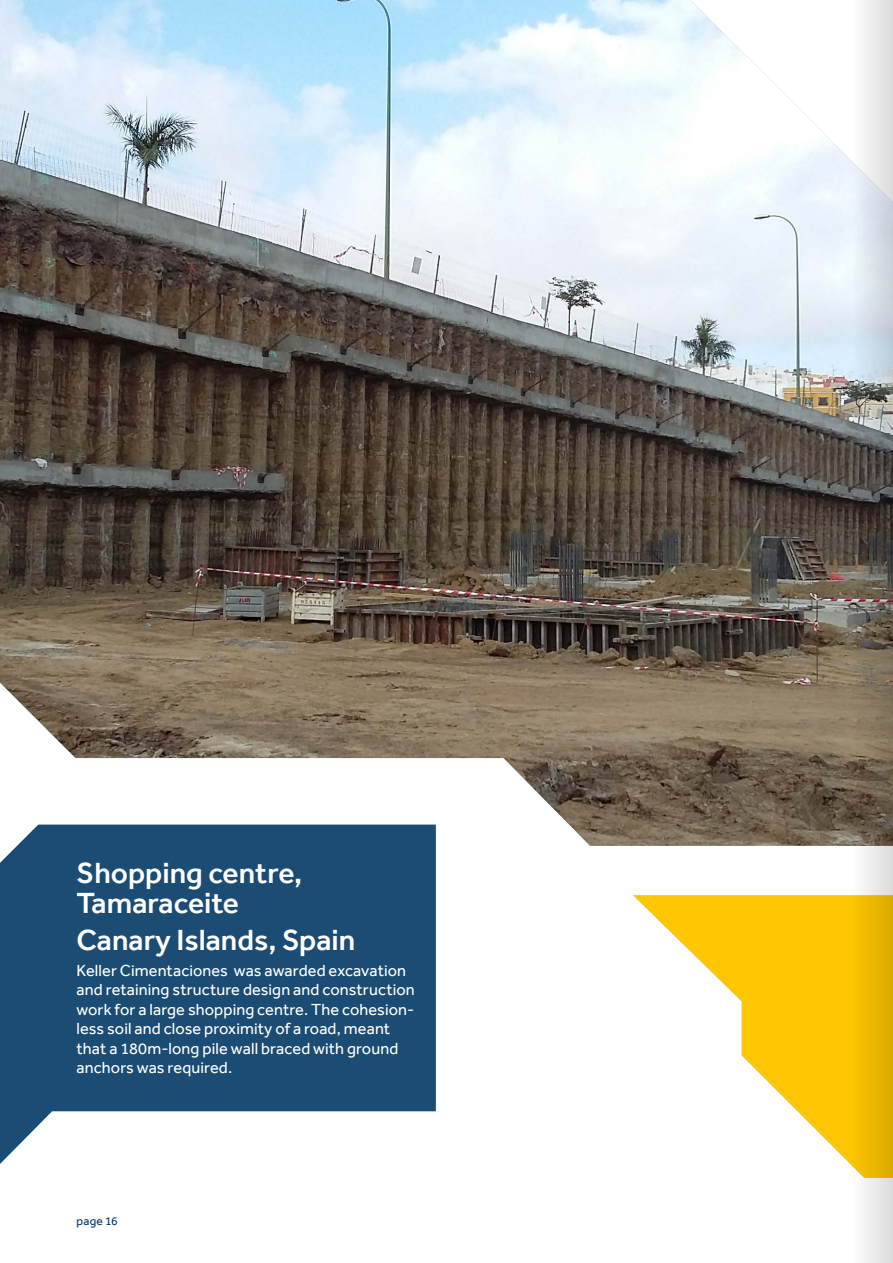
<style>
.page{position:relative;width:893px;height:1263px;background:#fff}
.page>*{position:absolute;margin:0;border:0;box-sizing:border-box;transform-origin:0 0}
.t1{font:500 30px/30px "Effra";color:#fff}
.t2{font:16.5px/19.5px "Effra";letter-spacing:.005em;color:#fff}
.t3{font:12px "Effra";letter-spacing:.02em;color:#003865}
</style>
<div class="page">
<svg style="left:633px;top:895px;width:218px;height:270px"></svg>
<svg style="left:0;top:846px;width:436px;height:318px;fill:#1a4c74"></svg>
<img style="left:0;top:0;width:851px;height:846px">
<svg style="left:851px;top:0;width:42px;height:1263px;background:#b9ac81"></svg>
<h1 class="t1" style="left:77px;top:857px;width:227px">Shopping centre,<br>Tamaraceite</h1>
<h1 class="t1" style="left:77px;top:924px;width:280px">Canary Islands, Spain</h1>
<p class="t2" style="left:77px;top:960px;width:340px">Keller Cimentaciones was awarded excavation and retaining structure design and construction work for a large shopping centre. The cohesion&shy;less soil and close proximity of a road, meant that a 180m-long pile wall braced with ground anchors was required.</p>
<p class="t3" style="left:77px;top:1213px;width:43px">page 16</p>
</div>
